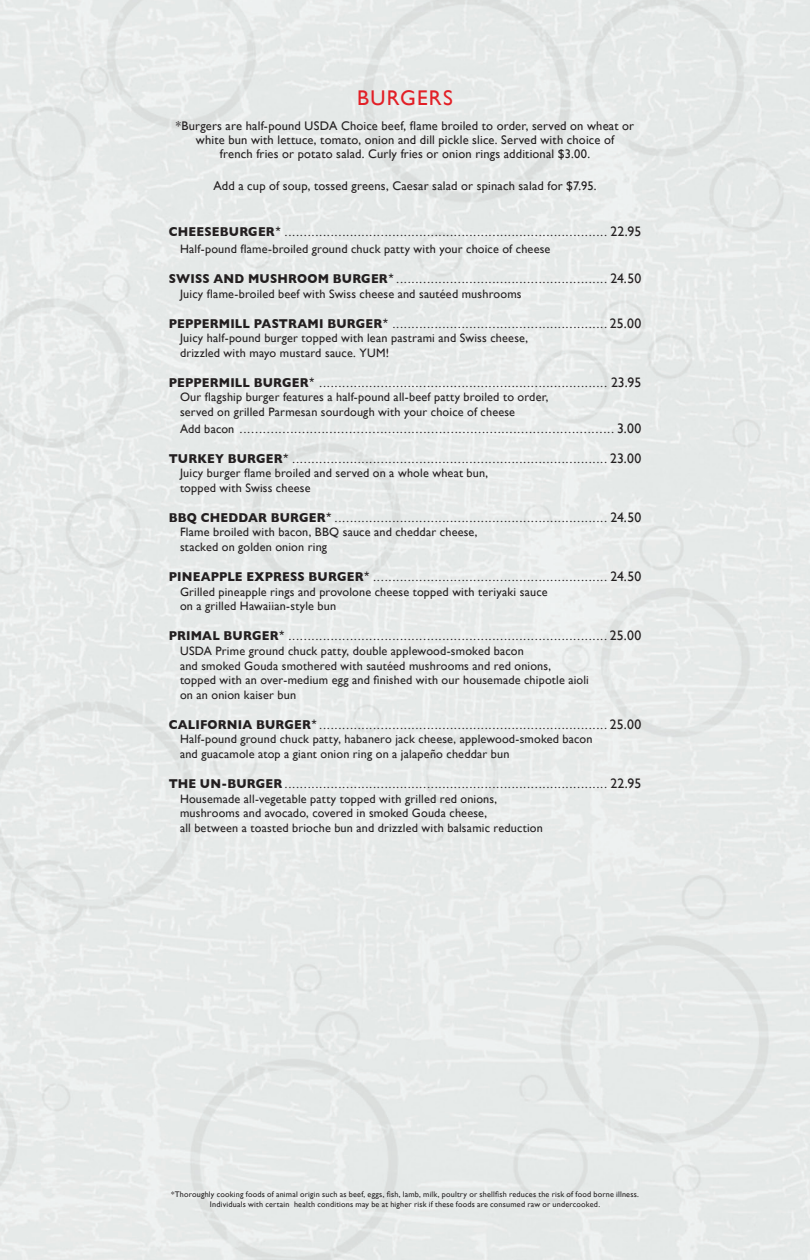
<style>
.page{position:relative;width:810px;height:1260px;background:#fff}
.page>*{position:absolute;margin:0;border:0;box-sizing:border-box;transform-origin:0 0}
.t1{font:21.25px "Gill Sans";letter-spacing:.06em;color:#e21f26}
.t2{font:12.5px "Futura Std";color:#231f20}
.t3{font:12.5px/13.8px "Gill Sans";letter-spacing:.015em;color:#231f20;text-align:center}
.t4{font:12.25px/14.6px "Gill Sans";letter-spacing:.015em;color:#231f20}
.t5{font:8.12px/9.8px "Gill Sans";letter-spacing:.025em;color:#231f20;text-align:center}
.s1{font-family:"Gill Sans";font-weight:700;font-size:13px}
.s2{font-family:"Gill Sans";font-size:13.75px}
.s3{font-family:"Gill Sans";font-size:12.25px}
</style>
<div class="page">
<h1 class="t1" style="left:357px;top:85px;width:97px">BURGERS</h1>
<p class="t3" style="left:176px;top:119px;width:460px">*Burgers are half-pound USDA Choice beef, flame broiled to order, served on wheat or white bun with lettuce, tomato, onion and dill pickle slice. Served with choice of<br>french fries or potato salad. Curly fries or onion rings additional $3.00.</p>
<p class="t3" style="left:213px;top:178px;width:385px">Add a cup of soup, tossed greens, Caesar salad or spinach salad for $7.95.</p>
<p class="t2" style="left:169px;top:224px;width:474px"><span class="s1">CHEESEBURGER</span>* .................................................................................... <span class="s2">22.95</span></p>
<p class="t4" style="left:180px;top:241px;width:372px">Half-pound flame-broiled ground chuck patty with your choice of cheese</p>
<p class="t2" style="left:169px;top:270px;width:474px"><span class="s1">SWISS AND MUSHROOM BURGER</span>*....................................................... <span class="s2">24.50</span></p>
<p class="t4" style="left:180px;top:286px;width:343px">Juicy flame-broiled beef with Swiss cheese and sautéed mushrooms</p>
<p class="t2" style="left:169px;top:315px;width:474px"><span class="s1">PEPPERMILL PASTRAMI BURGER</span>* ........................................................ <span class="s2">25.00</span></p>
<p class="t4" style="left:180px;top:331px;width:350px">Juicy half-pound burger topped with lean pastrami and Swiss cheese, drizzled with mayo mustard sauce. YUM!</p>
<p class="t2" style="left:169px;top:374px;width:474px"><span class="s1">PEPPERMILL BURGER</span>* ........................................................................... <span class="s2">23.95</span></p>
<p class="t4" style="left:180px;top:390px;width:370px">Our flagship burger features a half-pound all-beef patty broiled to order, served on grilled Parmesan sourdough with your choice of cheese</p>
<p class="t2" style="left:180px;top:420px;width:463px"><span class="s3">Add bacon</span> ................................................................................................ <span class="s2">3.00</span></p>
<p class="t2" style="left:169px;top:450px;width:474px"><span class="s1">TURKEY BURGER</span>* .................................................................................. <span class="s2">23.00</span></p>
<p class="t4" style="left:180px;top:466px;width:310px">Juicy burger flame broiled and served on a whole wheat bun, topped with Swiss cheese</p>
<p class="t2" style="left:169px;top:509px;width:474px"><span class="s1">BBQ CHEDDAR BURGER</span>*....................................................................... <span class="s2">24.50</span></p>
<p class="t4" style="left:180px;top:525px;width:299px">Flame broiled with bacon, BBQ sauce and cheddar cheese, stacked on golden onion ring</p>
<p class="t2" style="left:169px;top:568px;width:474px"><span class="s1">PINEAPPLE EXPRESS BURGER</span>* ............................................................. <span class="s2">24.50</span></p>
<p class="t4" style="left:180px;top:584px;width:369px">Grilled pineapple rings and provolone cheese topped with teriyaki sauce on a grilled Hawaiian-style bun</p>
<p class="t2" style="left:169px;top:628px;width:474px"><span class="s1">PRIMAL BURGER</span>* ................................................................................... <span class="s2">25.00</span></p>
<p class="t4" style="left:180px;top:643px;width:410px">USDA Prime ground chuck patty, double applewood-smoked bacon<br>and smoked Gouda smothered with sautéed mushrooms and red onions, topped with an over-medium egg and finished with our housemade chipotle aioli on an onion kaiser bun</p>
<p class="t2" style="left:169px;top:716px;width:474px"><span class="s1">CALIFORNIA BURGER</span>*........................................................................... <span class="s2">25.00</span></p>
<p class="t4" style="left:180px;top:732px;width:414px">Half-pound ground chuck patty, habanero jack cheese, applewood-smoked bacon and guacamole atop a giant onion ring on a jalapeño cheddar bun</p>
<p class="t2" style="left:169px;top:775px;width:474px"><span class="s1">THE UN-BURGER</span> .................................................................................... <span class="s2">22.95</span></p>
<p class="t4" style="left:180px;top:791px;width:364px">Housemade all-vegetable patty topped with grilled red onions, mushrooms and avocado, covered in smoked Gouda cheese,<br>all between a toasted brioche bun and drizzled with balsamic reduction</p>
<p class="t5" style="left:171px;top:1190px;width:469px">*Thoroughly cooking foods of animal origin such as beef, eggs, fish, lamb, milk, poultry or shellfish reduces the risk of food borne illness.<br>Individuals with certain health conditions may be at higher risk if these foods are consumed raw or undercooked.</p>
</div>
